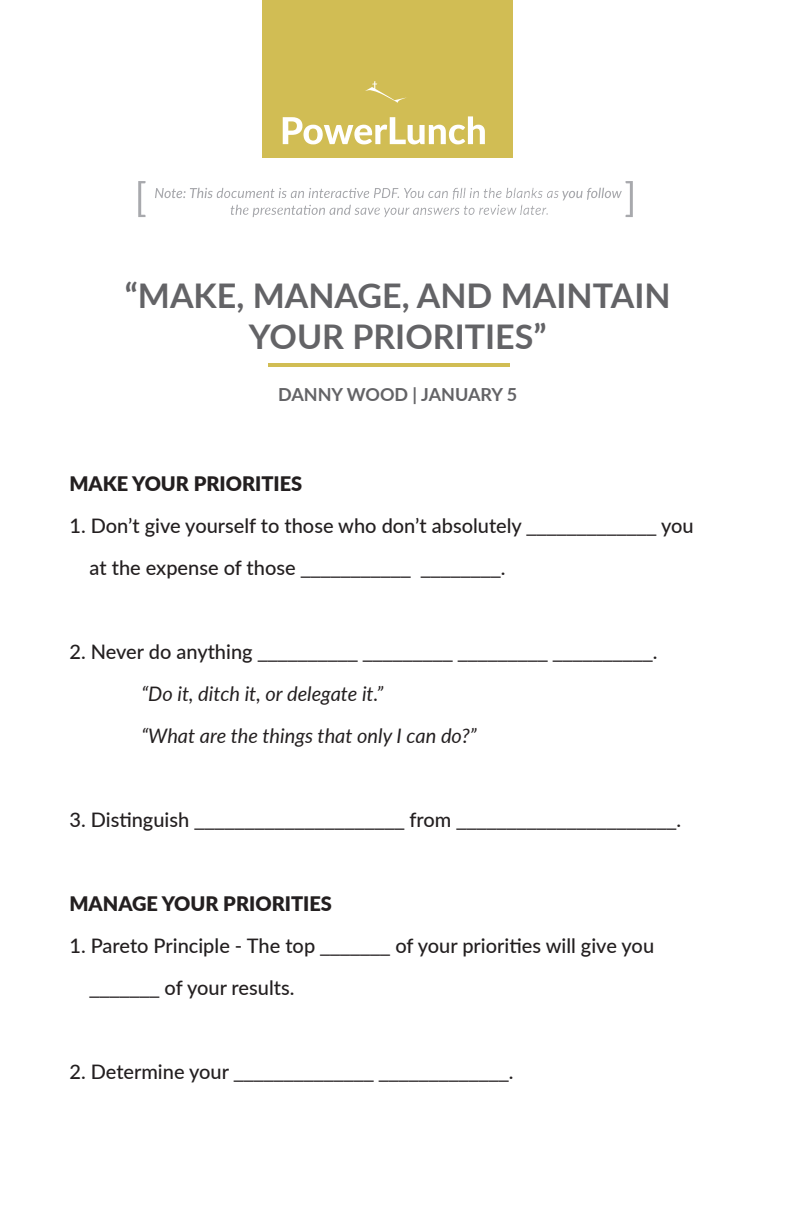
<style>
.page{position:relative;width:792px;height:1224px;background:#fff}
.page>*{position:absolute;margin:0;border:0;box-sizing:border-box;transform-origin:0 0}
.t1{font:700 34px "Lato";color:#636366}
.t2{font:500 20px "Lato";color:#231f20}
.t3{font:700 20px "Times";color:#231f20}
.t4{font:italic 20px "Lato";color:#231f20}
.t5{font:900 20px "Lato";color:#231f20}
.t6{font:700 18px "Lato";color:#636366}
.s1{font-family:"Times";font-weight:700}
.s2{font-family:"Lato";font-weight:500}
</style>
<div class="page">
<div style="left:262px;top:0;width:250px;height:158px;background:#d1bd54"></div>
<hr style="left:268px;top:363px;width:242px;height:4px;background:#d1bd54">
<svg style="left:155px;top:188px;width:58px;height:10px"></svg>
<svg style="left:138px;top:181px;width:8px;height:36px"></svg>
<svg style="left:562px;top:181px;width:71px;height:36px"></svg>
<svg style="left:283px;top:116px;width:202px;height:28px"></svg>
<svg style="left:365px;top:81px;width:41px;height:22px"></svg>
<img style="left:217px;top:188px;width:320px;height:12px">
<img style="left:277px;top:208px;width:172px;height:7px">
<p class="t1" style="left:125px;top:270px;width:547px">“MAKE, MANAGE, AND MAINTAIN</p>
<p class="t1" style="left:249px;top:311px;width:299px">YOUR PRIORITIES”</p>
<p class="t6" style="left:278px;top:382px;width:241px">DANNY WOOD | JANUARY 5</p>
<p class="t5" style="left:69px;top:469px;width:234px">MAKE YOUR PRIORITIES</p>
<p class="t2" style="left:69px;top:511px;width:626px">1. Don’t give yourself to those who don’t absolutely <span class="s1">_____________</span> you</p>
<p class="t2" style="left:90px;top:553px;width:417px">at the expense of those <span class="s1">___________ ________</span>.</p>
<p class="t3" style="left:69px;top:633px;width:590px"><span class="s2">2. Never do anything</span> __________ _________ _________ __________<span class="s2">.</span></p>
<p class="t4" style="left:141px;top:680px;width:243px">“Do it, ditch it, or delegate it.”</p>
<p class="t4" style="left:141px;top:722px;width:337px">“What are the things that only I can do?”</p>
<p class="t3" style="left:69px;top:801px;width:613px"><span class="s2">3. Distinguish</span> _____________________ <span class="s2">from</span> ______________________<span class="s2">.</span></p>
<p class="t5" style="left:69px;top:889px;width:264px">MANAGE YOUR PRIORITIES</p>
<p class="t2" style="left:69px;top:931px;width:586px">1. Pareto Principle - The top <span class="s1">_______</span> of your priorities will give you</p>
<p class="t2" style="left:90px;top:973px;width:206px"><span class="s1">_______</span> of your results.</p>
<p class="t3" style="left:69px;top:1053px;width:446px"><span class="s2">2. Determine your</span> ______________ _____________<span class="s2">.</span></p>
</div>
